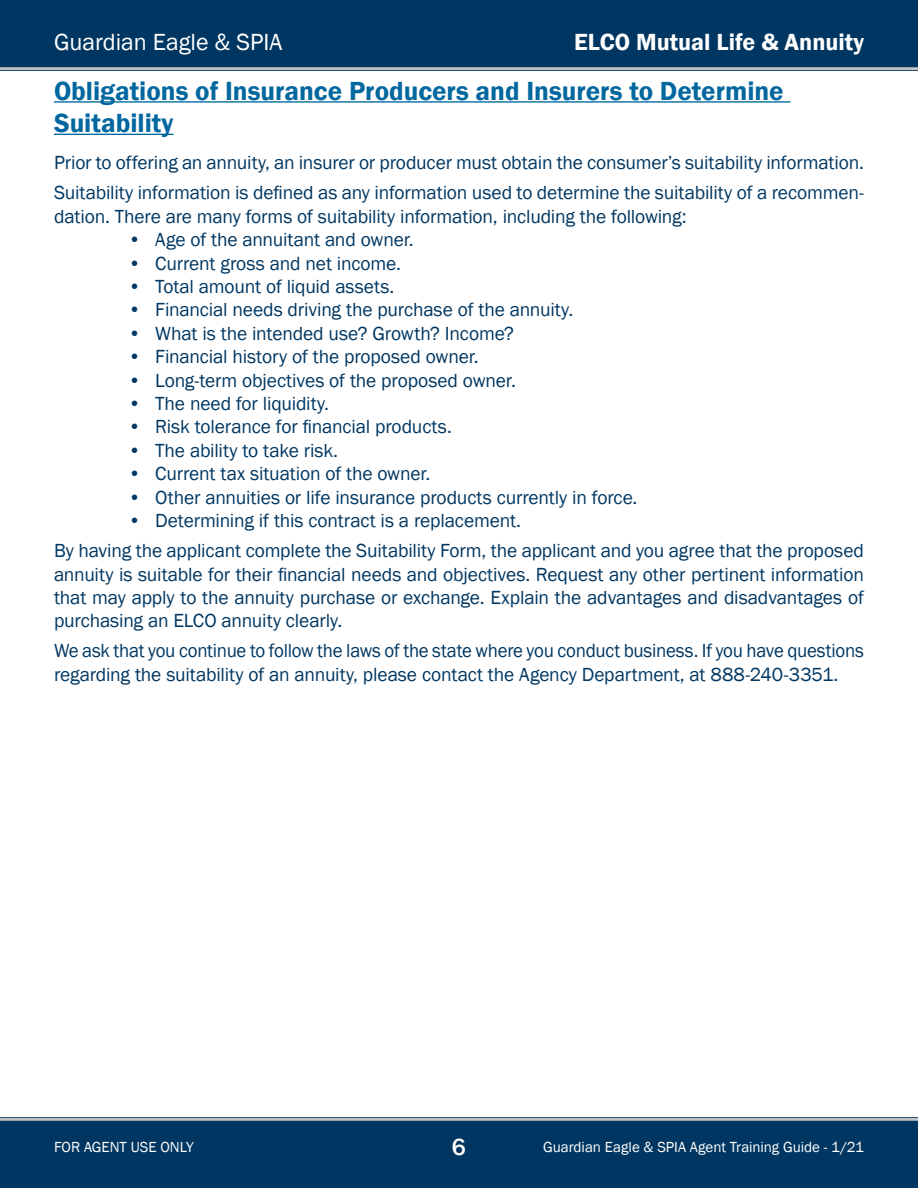
<style>
.page{position:relative;width:918px;height:1188px;background:#fff}
.page>*{position:absolute;margin:0;border:0;box-sizing:border-box;transform-origin:0 0}
.H3_B{font:600 27px/32.4px "Franklin Gothic";color:#00679f}
.t1{font:600 24px "Franklin Gothic";color:#fff}
.t2{font:24px "Franklin Gothic";color:#fff}
.t3{font:500 24px "Franklin Gothic";color:#fff}
.PS3_B{font:19.5px/23.4px "Franklin Gothic";letter-spacing:-.01em;color:#003762}
.t4{font:15px "Franklin Gothic";color:#fff}
</style>
<div class="page">
<div style="left:0;top:1118px;width:918px;height:70px;background:#003762"></div>
<div style="left:0;top:0;width:918px;height:70px;background:#003762"></div>
<hr style="left:0;top:67px;width:918px;height:3px;background:#c1c1c1">
<hr style="left:0;top:1118px;width:918px;height:3px;background:#c1c1c1">
<hr style="left:54px;top:101px;width:737px;height:2px;background:#00679f">
<hr style="left:54px;top:134px;width:119px;height:1px;background:#00679f">
<p class="t2" style="left:54px;top:27px;width:230px">Guardian Eagle &amp; SPIA</p>
<p class="t1" style="left:574px;top:27px;width:291px">ELCO Mutual Life &amp; Annuity</p>
<p class="H3_B" style="left:54px;top:75px;width:731px">Obligations of Insurance Producers and Insurers to Determine<br>Suitability</p>
<p class="PS3_B" style="left:54px;top:151px;width:812px">Prior to offering an annuity, an insurer or producer must obtain the consumer’s suitability information.</p>
<p class="PS3_B" style="left:54px;top:182px;width:811px">Suitability information is defined as any information used to determine the suitability of a recommen&shy;dation. There are many forms of suitability information, including the following:</p>
<p class="PS3_B" style="left:128px;top:228px;width:287px">• Age of the annuitant and owner.</p>
<p class="PS3_B" style="left:128px;top:252px;width:274px">• Current gross and net income.</p>
<p class="PS3_B" style="left:128px;top:275px;width:268px">• Total amount of liquid assets.</p>
<p class="PS3_B" style="left:128px;top:299px;width:447px">• Financial needs driving the purchase of the annuity.</p>
<p class="PS3_B" style="left:128px;top:322px;width:387px">• What is the intended use? Growth? Income?</p>
<p class="PS3_B" style="left:128px;top:345px;width:352px">• Financial history of the proposed owner.</p>
<p class="PS3_B" style="left:128px;top:369px;width:389px">• Long-term objectives of the proposed owner.</p>
<p class="PS3_B" style="left:128px;top:392px;width:202px">• The need for liquidity.</p>
<p class="PS3_B" style="left:128px;top:416px;width:325px">• Risk tolerance for financial products.</p>
<p class="PS3_B" style="left:128px;top:439px;width:211px">• The ability to take risk.</p>
<p class="PS3_B" style="left:128px;top:462px;width:304px">• Current tax situation of the owner.</p>
<p class="PS3_B" style="left:128px;top:486px;width:511px">• Other annuities or life insurance products currently in force.</p>
<p class="PS3_B" style="left:128px;top:509px;width:394px">• Determining if this contract is a replacement.</p>
<p class="PS3_B" style="left:54px;top:539px;width:812px;text-align:justify">By having the applicant complete the Suitability Form, the applicant and you agree that the proposed annuity is suitable for their financial needs and objectives. Request any other pertinent information that may apply to the annuity purchase or exchange. Explain the advantages and disadvantages of purchasing an ELCO annuity clearly.</p>
<p class="PS3_B" style="left:54px;top:640px;width:811px">We ask that you continue to follow the laws of the state where you conduct business. If you have questions regarding the suitability of an annuity, please contact the Agency Department, at 888-240-3351.</p>
<p class="t4" style="left:54px;top:1138px;width:141px">FOR AGENT USE ONLY</p>
<p class="t3" style="left:452px;top:1132px;width:16px">6</p>
<p class="t4" style="left:543px;top:1138px;width:322px">Guardian Eagle &amp; SPIA Agent Training Guide - 1/21</p>
</div>
